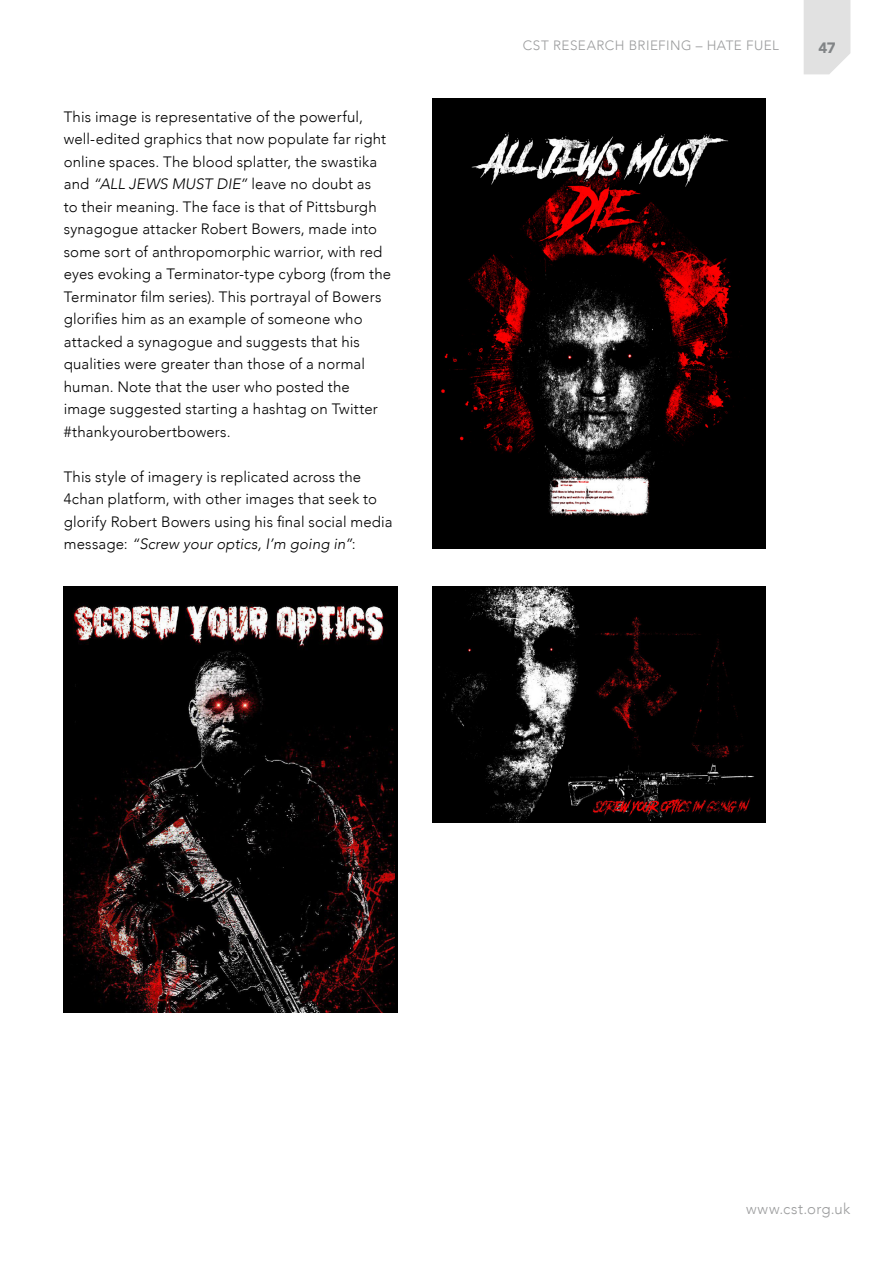
<style>
.page{position:relative;width:893px;height:1263px;background:#fff}
.page>*{position:absolute;margin:0;border:0;box-sizing:border-box;transform-origin:0 0}
.t1{font:300 15px/22.5px "Avenir";letter-spacing:.01em;color:#000}
.t2{font:300 15px "Avenir";letter-spacing:.035em;color:#9b9c9d}
.t3{font:900 15px "Avenir";color:#818486}
.t4{font:300 13.5px "Avenir";letter-spacing:.03em;color:#9b9c9d}
.s1{font-style:italic}
</style>
<div class="page">
<div style="left:804px;top:0;width:46px;height:74px;background:#e1e1e1"></div>
<div style="left:432px;top:98px;width:333px;height:451px;background:#000"></div>
<img style="left:441px;top:132px;width:293px;height:384px">
<img style="left:64px;top:587px;width:330px;height:426px">
<img style="left:433px;top:587px;width:331px;height:236px">
<p class="t1" style="left:64px;top:105px;width:329px">This image is representative of the powerful, well-edited graphics that now populate far right online spaces. The blood splatter, the swastika and <span class="s1">“ALL JEWS MUST DIE”</span> leave no doubt as<br>to their meaning. The face is that of Pittsburgh synagogue attacker Robert Bowers, made into some sort of anthropomorphic warrior, with red eyes evoking a Terminator-type cyborg (from the Terminator film series). This portrayal of Bowers glorifies him as an example of someone who attacked a synagogue and suggests that his qualities were greater than those of a normal human. Note that the user who posted the image suggested starting a hashtag on Twitter #thankyourobertbowers.</p>
<p class="t1" style="left:64px;top:465px;width:330px">This style of imagery is replicated across the 4chan platform, with other images that seek to glorify Robert Bowers using his final social media message: <span class="s1">“Screw your optics, I’m going in”</span>:</p>
<p class="t4" style="left:523px;top:37px;width:257px">CST RESEARCH BRIEFING – HATE FUEL</p>
<p class="t3" style="left:818px;top:35px;width:19px">47</p>
<p class="t2" style="left:746px;top:1200px;width:106px">www.cst.org.uk</p>
</div>
